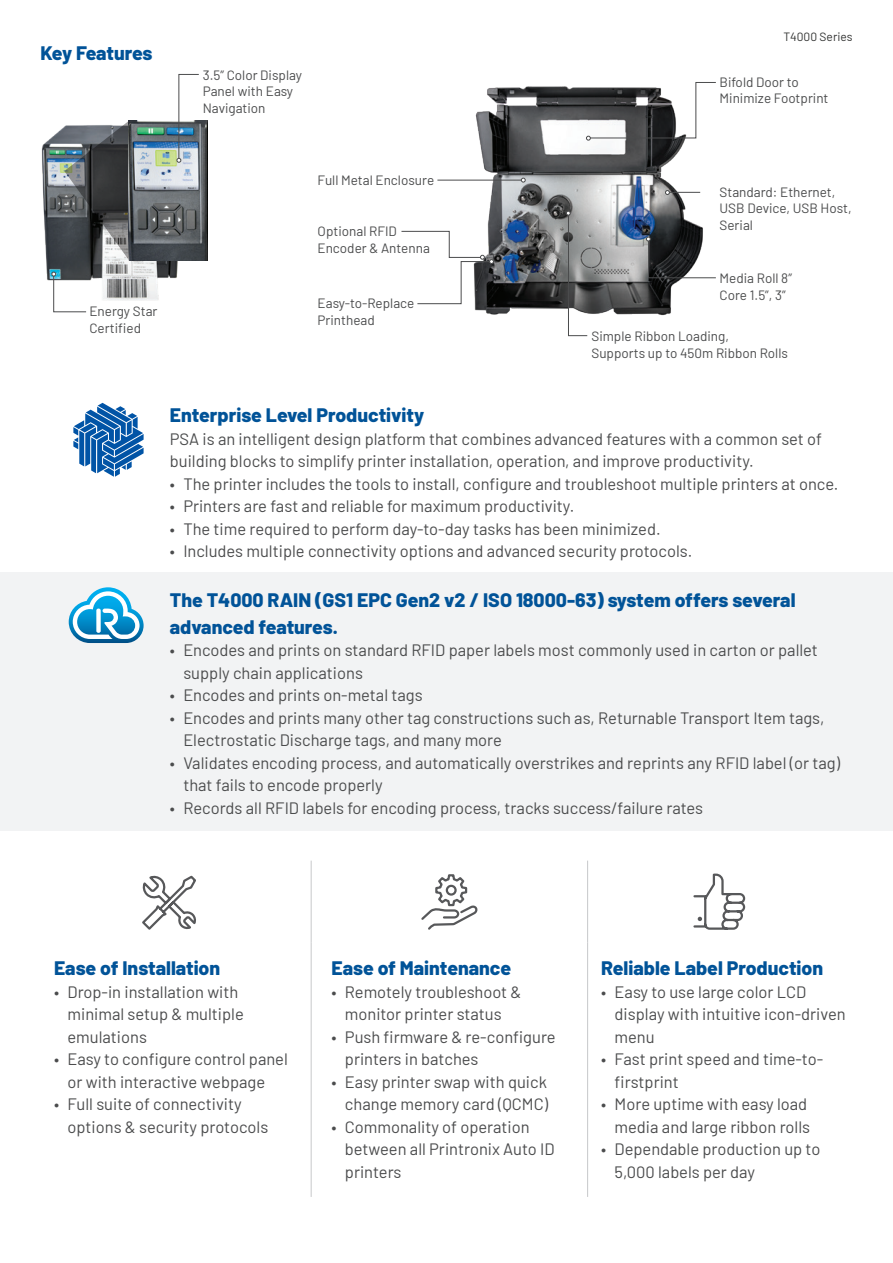
<style>
.page{position:relative;width:893px;height:1263px;background:#fff}
.page>*{position:absolute;margin:0;border:0;box-sizing:border-box;transform-origin:0 0}
.t1{font:800 19.5px/27px "Barlow";color:#015398}
.t2{font:16.5px/22.5px "Barlow";color:#4b4c4d}
.t3{font:13.5px/16.5px "Barlow";color:#4b4c4d}
.t4{font:12px "Barlow";color:#323332}
</style>
<div class="page">
<div style="left:0;top:572px;width:893px;height:258px;background:#f2f3f4"></div>
<img style="left:447px;top:86px;width:269px;height:251px">
<img style="left:41px;top:120px;width:167px;height:181px">
<svg style="left:64px;top:121px;width:65px;height:139px;background:#595d60"></svg>
<img style="left:129px;top:121px;width:78px;height:140px">
<svg style="left:177px;top:74px;width:22px;height:88px"></svg>
<svg style="left:586px;top:82px;width:130px;height:58px"></svg>
<hr style="left:667px;top:192px;width:33px;height:1px;background:#4b4c4d">
<svg style="left:665px;top:190px;width:5px;height:5px"></svg>
<svg style="left:646px;top:237px;width:70px;height:41px"></svg>
<svg style="left:52px;top:272px;width:34px;height:40px"></svg>
<svg style="left:566px;top:211px;width:22px;height:125px"></svg>
<hr style="left:437px;top:180px;width:86px;height:1px;background:#4b4c4d">
<svg style="left:521px;top:178px;width:4px;height:4px"></svg>
<svg style="left:401px;top:231px;width:93px;height:73px"></svg>
<svg style="left:69px;top:587px;width:75px;height:56px"></svg>
<div style="left:96px;top:608px;width:5px;height:25px;background:#fff;border-radius:2px"></div>
<svg style="left:73px;top:403px;width:71px;height:74px"></svg>
<hr style="left:311px;top:861px;width:1px;height:82px;background:#c7c8ca">
<hr style="left:311px;top:943px;width:1px;height:254px;background:#c7c8ca">
<hr style="left:587px;top:861px;width:1px;height:82px;background:#c7c8ca">
<hr style="left:587px;top:943px;width:1px;height:254px;background:#c7c8ca">
<svg style="left:142px;top:875px;width:54px;height:55px"></svg>
<svg style="left:421px;top:874px;width:57px;height:56px"></svg>
<svg style="left:693px;top:873px;width:53px;height:57px"></svg>
<p class="t1" style="left:40px;top:38px;width:114px">Key Features</p>
<p class="t3" style="left:203px;top:65px;width:101px">3.5” Color Display<br>Panel with Easy<br>Navigation</p>
<p class="t4" style="left:783px;top:27px;width:71px">T4000 Series</p>
<p class="t3" style="left:720px;top:73px;width:110px">Bifold Door to<br>Minimize Footprint</p>
<p class="t3" style="left:89px;top:302px;width:70px">Energy Star<br>Certified</p>
<p class="t3" style="left:318px;top:171px;width:118px">Full Metal Enclosure</p>
<p class="t3" style="left:318px;top:222px;width:114px">Optional RFID<br>Encoder &amp; Antenna</p>
<p class="t3" style="left:318px;top:294px;width:98px">Easy-to-Replace<br>Printhead</p>
<p class="t3" style="left:720px;top:183px;width:134px">Standard: Ethernet,<br>USB Device, USB Host,<br>Serial</p>
<p class="t3" style="left:720px;top:269px;width:74px">Media Roll 8”<br>Core 1.5”, 3”</p>
<p class="t3" style="left:591px;top:327px;width:198px">Simple Ribbon Loading,<br>Supports up to 450m Ribbon Rolls</p>
<p class="t1" style="left:170px;top:400px;width:256px">Enterprise Level Productivity</p>
<p class="t2" style="left:170px;top:426px;width:654px">PSA is an intelligent design platform that combines advanced features with a common set of building blocks to simplify printer installation, operation, and improve productivity.</p>
<p class="t2" style="left:170px;top:471px;width:670px">• The printer includes the tools to install, configure and troubleshoot multiple printers at once.</p>
<p class="t2" style="left:170px;top:494px;width:406px">• Printers are fast and reliable for maximum productivity.</p>
<p class="t2" style="left:170px;top:516px;width:492px">• The time required to perform day-to-day tasks has been minimized.</p>
<p class="t2" style="left:170px;top:539px;width:524px">• Includes multiple connectivity options and advanced security protocols.</p>
<p class="t1" style="left:170px;top:585px;width:627px">The T4000 RAIN (GS1 EPC Gen2 v2 / ISO 18000-63) system offers several advanced features.</p>
<p class="t2" style="left:183px;top:638px;width:636px;text-indent:-13px">• Encodes and prints on standard RFID paper labels most commonly used in carton or pallet supply chain applications</p>
<p class="t2" style="left:170px;top:683px;width:254px">• Encodes and prints on-metal tags</p>
<p class="t2" style="left:183px;top:705px;width:643px;text-indent:-13px">• Encodes and prints many other tag constructions such as, Returnable Transport Item tags,<br>Electrostatic Discharge tags, and many more</p>
<p class="t2" style="left:183px;top:750px;width:658px;text-indent:-13px">• Validates encoding process, and automatically overstrikes and reprints any RFID label (or tag) that fails to encode properly</p>
<p class="t2" style="left:170px;top:795px;width:535px">• Records all RFID labels for encoding process, tracks success/failure rates</p>
<p class="t1" style="left:54px;top:953px;width:168px">Ease of Installation</p>
<p class="t2" style="left:67px;top:979px;width:178px;text-indent:-13px">• Drop-in installation with minimal setup &amp; multiple emulations</p>
<p class="t2" style="left:54px;top:1047px;width:235px;text-align:center">• Easy to configure control panel or with interactive webpage</p>
<p class="t2" style="left:67px;top:1092px;width:202px;text-indent:-13px">• Full suite of connectivity options &amp; security protocols</p>
<p class="t1" style="left:331px;top:953px;width:181px">Ease of Maintenance</p>
<p class="t2" style="left:331px;top:979px;width:191px;text-align:center">• Remotely troubleshoot &amp; monitor printer status</p>
<p class="t2" style="left:345px;top:1024px;width:212px;text-indent:-13px">• Push firmware &amp; re-configure printers in batches</p>
<p class="t2" style="left:331px;top:1069px;width:218px;text-align:right">• Easy printer swap with quick change memory card (QCMC)</p>
<p class="t2" style="left:345px;top:1114px;width:211px;text-indent:-13px">• Commonality of operation between all Printronix Auto ID printers</p>
<p class="t1" style="left:601px;top:953px;width:224px">Reliable Label Production</p>
<p class="t2" style="left:615px;top:979px;width:233px;text-indent:-13px">• Easy to use large color LCD display with intuitive icon-driven menu</p>
<p class="t2" style="left:615px;top:1047px;width:210px;text-indent:-13px">• Fast print speed and time-to&shy;firstprint</p>
<p class="t2" style="left:601px;top:1092px;width:210px;text-align:right">• More uptime with easy load media and large ribbon rolls</p>
<p class="t2" style="left:615px;top:1137px;width:207px;text-indent:-13px">• Dependable production up to<br>5,000 labels per day</p>
</div>
